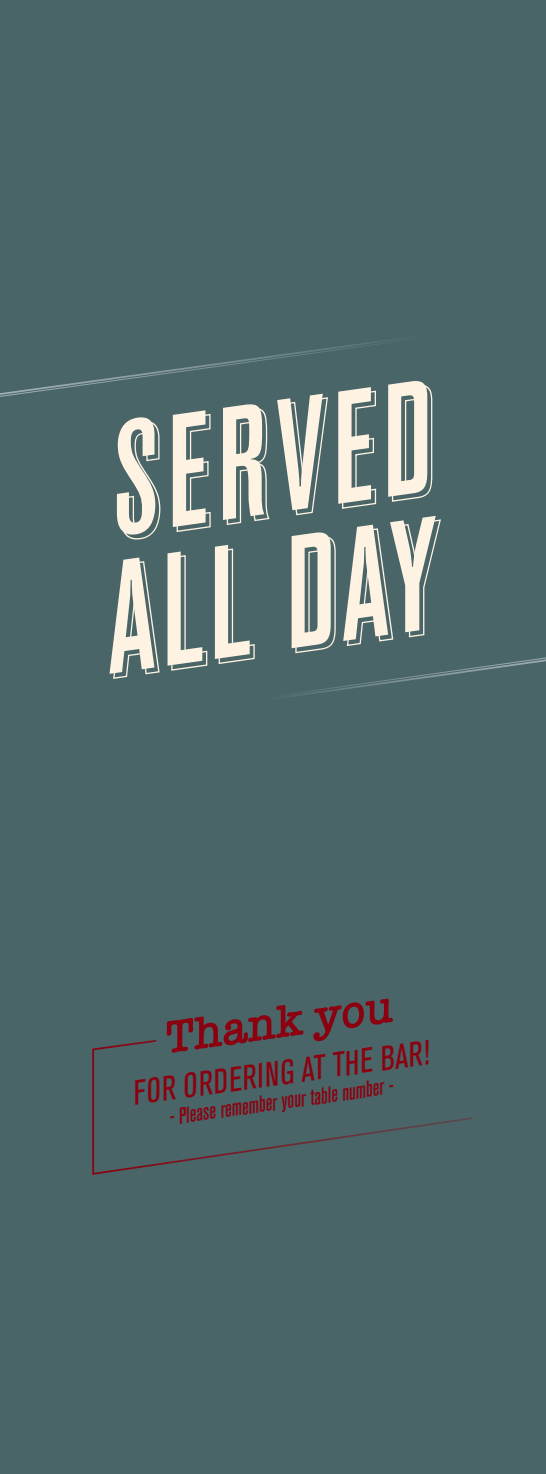
<style>
.page{position:relative;width:546px;height:1474px;background:#fff}
.page>*{position:absolute;margin:0;border:0;box-sizing:border-box;transform-origin:0 0}
.t1{font:500 condensed 157.15px/136.5px "Akzidenz Grotesk BE";color:#fef2e3;scale:.9 1}
.t2{font:600 47.25px "American Typewriter";color:#8b0110;scale:.95 1}
.t3{font:condensed 34.3px "Akzidenz Grotesk BE";color:#8b0110;scale:.95 1}
.t4{font:500 condensed 22.75px "Akzidenz Grotesk BE";color:#8b0110;scale:.95 1}
</style>
<div class="page">
<div style="left:0;top:0;width:546px;height:1473px;background:#496567"></div>
<svg style="left:0;top:340px;width:387px;height:57px"></svg>
<svg style="left:120px;top:421px;width:41px;height:119px"></svg>
<svg style="left:176px;top:414px;width:35px;height:118px"></svg>
<svg style="left:113px;top:561px;width:47px;height:118px"></svg>
<svg style="left:171px;top:555px;width:37px;height:116px"></svg>
<svg style="left:218px;top:382px;width:328px;height:315px"></svg>
<svg style="left:92px;top:1040px;width:381px;height:135px"></svg>
<h1 class="t1" style="left:73px;top:421px;width:386px;rotate:-8deg">SERVED<br>ALL DAY</h1>
<h2 class="t2" style="left:159px;top:1002px;width:243px;rotate:-8deg">Thank you</h2>
<h3 class="t3" style="left:130px;top:1074px;width:316px;rotate:-8deg">FOR ORDERING AT THE BAR!</h3>
<p class="t4" style="left:167px;top:1104px;width:240px;rotate:-8deg">- Please remember your table number -</p>
</div>
